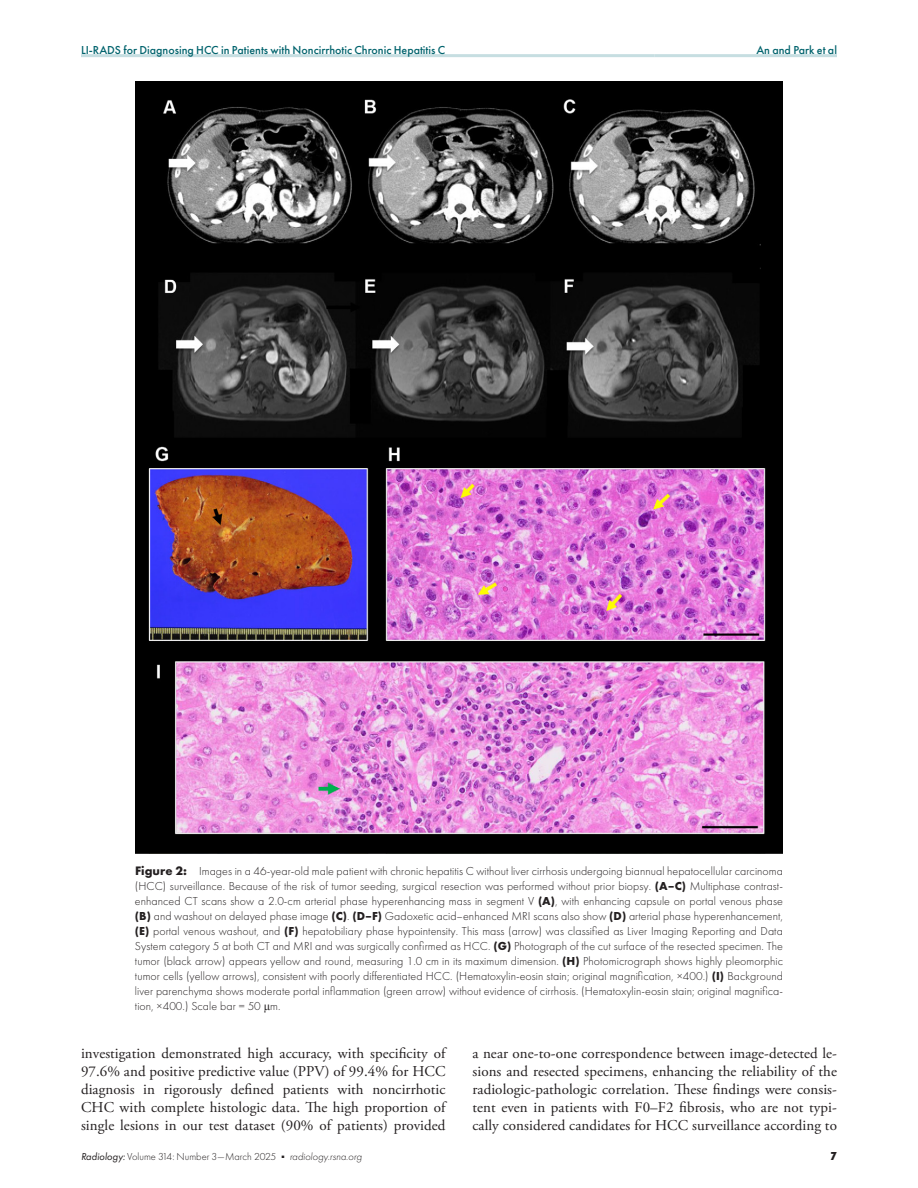
<style>
.page{position:relative;width:918px;height:1188px;background:#fff}
.page>*{position:absolute;margin:0;border:0;box-sizing:border-box;transform-origin:0 0}
.t1{font:15px/18px "Adobe Garamond Pro";letter-spacing:.005em;color:#231f20;text-align:justify}
.t2{font:300 12px/15px "Futura PT";letter-spacing:.005em;color:#231f20;text-align:justify}
.t3{font:500 12px "Futura PT";color:#00636d}
.t4{font:800 12px "Futura PT Cond";color:#231f20}
.t5{font:300 10.5px "Futura PT";color:#231f20}
.s1{font-weight:700;font-size:12.75px}
.s2{font-weight:700}
.s3{font-family:"Times New Roman";font-weight:400}
.s4{font-weight:400;font-style:italic}
.s5{font-style:italic}
</style>
<div class="page">
<hr style="left:81px;top:54px;width:574px;height:3px;background:#c6dee1">
<hr style="left:655px;top:54px;width:182px;height:3px;background:#c6dee1">
<img style="left:135px;top:81px;width:648px;height:772px">
<p class="t3" style="left:81px;top:43px;width:366px">LI-RADS for Diagnosing HCC in Patients with Noncirrhotic Chronic Hepatitis C</p>
<p class="t3" style="left:756px;top:43px;width:82px">An and Park et al</p>
<p class="t2" style="left:135px;top:863px;width:650px"><span class="s1">Figure 2:</span> Images in a 46-year-old male patient with chronic hepatitis C without liver cirrhosis undergoing biannual hepatocellular carcinoma (HCC) surveillance. Because of the risk of tumor seeding, surgical resection was performed without prior biopsy. <span class="s2">(A–C)</span> Multiphase contrast&shy;enhanced CT scans show a 2.0-cm arterial phase hyperenhancing mass in segment V <span class="s2">(A)</span>, with enhancing capsule on portal venous phase <span class="s2">(B)</span> and washout on delayed phase image <span class="s2">(C)</span>. <span class="s2">(D–F)</span> Gadoxetic acid–enhanced MRI scans also show <span class="s2">(D)</span> arterial phase hyperenhancement, <span class="s2">(E)</span> portal venous washout, and <span class="s2">(F)</span> hepatobiliary phase hypointensity. This mass (arrow) was classified as Liver Imaging Reporting and Data System category 5 at both CT and MRI and was surgically confirmed as HCC. <span class="s2">(G)</span> Photograph of the cut surface of the resected specimen. The tumor (black arrow) appears yellow and round, measuring 1.0 cm in its maximum dimension. <span class="s2">(H)</span> Photomicrograph shows highly pleomorphic tumor cells (yellow arrows), consistent with poorly differentiated HCC. (Hematoxylin-eosin stain; original magnification, ×400.) <span class="s2">(I)</span> Background liver parenchyma shows moderate portal inflammation (green arrow) without evidence of cirrhosis. (Hematoxylin-eosin stain; original magnifica&shy;tion, ×400.) Scale bar = 50 <span class="s3">μ</span>m.</p>
<p class="t1" style="left:81px;top:1045px;width:366px">investigation demonstrated high accuracy, with specificity of 97.6% and positive predictive value (PPV) of 99.4% for HCC diagnosis in rigorously defined patients with noncirrhotic CHC with complete histologic data. The high proportion of single lesions in our test dataset (90% of patients) provided</p>
<p class="t1" style="left:472px;top:1045px;width:366px">a near one-to-one correspondence between image-detected le&shy;sions and resected specimens, enhancing the reliability of the radiologic-pathologic correlation. These findings were consis&shy;tent even in patients with F0–F2 fibrosis, who are not typi&shy;cally considered candidates for HCC surveillance according to</p>
<p class="t5" style="left:81px;top:1150px;width:282px"><span class="s4">Radiology:</span> Volume 314: Number 3—March 2025 <sup>■</sup> <span class="s5">radiology.rsna.org</span></p>
<p class="t4" style="left:831px;top:1148px;width:8px">7</p>
</div>
